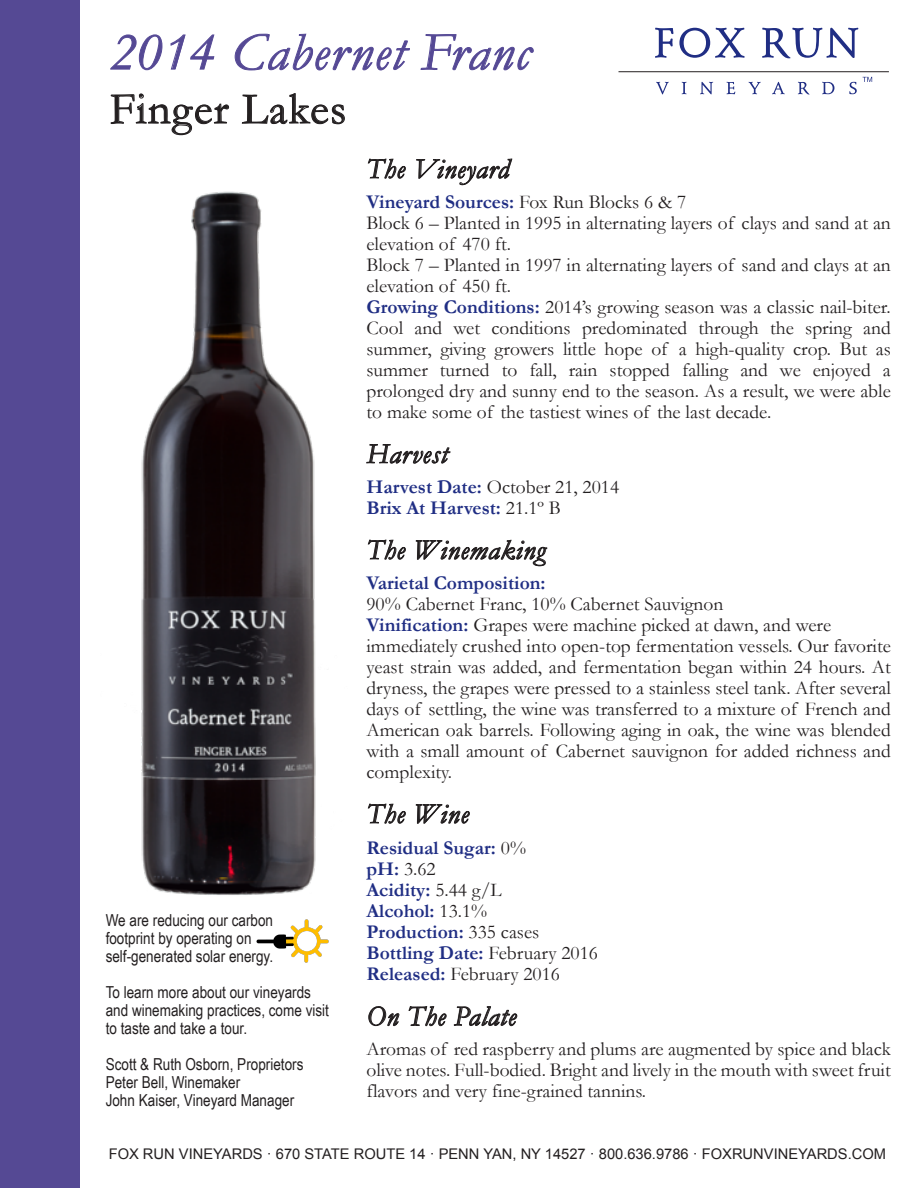
<style>
.page{position:relative;width:918px;height:1188px;background:#fff}
.page>*{position:absolute;margin:0;border:0;box-sizing:border-box;transform-origin:0 0}
.t1{font:italic 54px "Garamond";letter-spacing:.025em;color:#554994}
.t2{font:45px "Garamond";letter-spacing:.025em;color:#231f20}
.t3{font:italic 28.5px "Garamond";letter-spacing:.025em;color:#231f20}
.t4{font:19.5px/21px "Garamond";color:#231f20}
.t5{font:700 19.5px/21px "Garamond";color:#202e84}
.t6{font:16.5px/18px "Arial Narrow";color:#231f20}
.t7{font:14.7px "Arial";color:#231f20}
.s1{font-weight:700;color:#202e84}
.s2{font-weight:400;color:#231f20}
</style>
<div class="page">
<div style="left:0;top:0;width:80px;height:1188px;background:#554994"></div>
<svg style="left:110px;top:34px;width:53px;height:36px"></svg>
<svg style="left:170px;top:34px;width:45px;height:36px"></svg>
<svg style="left:234px;top:33px;width:176px;height:38px"></svg>
<svg style="left:420px;top:34px;width:114px;height:37px"></svg>
<svg style="left:110px;top:93px;width:120px;height:42px"></svg>
<svg style="left:242px;top:93px;width:103px;height:32px"></svg>
<svg style="left:368px;top:158px;width:38px;height:21px"></svg>
<svg style="left:416px;top:158px;width:96px;height:27px"></svg>
<svg style="left:366px;top:444px;width:84px;height:20px"></svg>
<svg style="left:368px;top:539px;width:38px;height:21px"></svg>
<svg style="left:416px;top:539px;width:131px;height:27px"></svg>
<svg style="left:368px;top:803px;width:38px;height:21px"></svg>
<svg style="left:416px;top:804px;width:54px;height:20px"></svg>
<svg style="left:369px;top:1006px;width:30px;height:20px"></svg>
<svg style="left:409px;top:1006px;width:37px;height:20px"></svg>
<svg style="left:454px;top:1006px;width:63px;height:20px"></svg>
<hr style="left:619px;top:71px;width:270px;height:1px;background:#231f20">
<svg style="left:656px;top:82px;width:13px;height:12px"></svg>
<svg style="left:682px;top:82px;width:5px;height:12px"></svg>
<svg style="left:700px;top:82px;width:13px;height:12px"></svg>
<svg style="left:727px;top:82px;width:8px;height:12px"></svg>
<svg style="left:749px;top:82px;width:12px;height:12px"></svg>
<svg style="left:772px;top:82px;width:13px;height:12px"></svg>
<svg style="left:798px;top:82px;width:11px;height:12px"></svg>
<svg style="left:822px;top:82px;width:12px;height:12px"></svg>
<svg style="left:849px;top:82px;width:8px;height:12px"></svg>
<svg style="left:655px;top:28px;width:18px;height:30px"></svg>
<svg style="left:679px;top:28px;width:66px;height:30px"></svg>
<svg style="left:762px;top:28px;width:96px;height:30px"></svg>
<svg style="left:863px;top:77px;width:9px;height:5px"></svg>
<img style="left:141px;top:191px;width:175px;height:704px">
<img style="left:256px;top:919px;width:72px;height:43px">
<h1 class="t1" style="left:110px;top:15px;width:421px">2014 Cabernet Franc</h1>
<h2 class="t2" style="left:110px;top:79px;width:238px">Finger Lakes</h2>
<p class="t6" style="left:106px;top:911px;width:169px">We are reducing our carbon footprint by operating on self-generated solar energy.</p>
<p class="t6" style="left:106px;top:983px;width:225px">To learn more about our vineyards and winemaking practices, come visit to taste and take a tour.</p>
<p class="t6" style="left:106px;top:1055px;width:199px">Scott &amp; Ruth Osborn, Proprietors<br>Peter Bell, Winemaker<br>John Kaiser, Vineyard Manager</p>
<h3 class="t3" style="left:367px;top:149px;width:144px">The Vineyard</h3>
<p class="t4" style="left:367px;top:191px;width:526px"><span class="s1">Vineyard Sources:</span> Fox Run Blocks 6 &amp; 7<br>Block 6 – Planted in 1995 in alternating layers of clays and sand at an elevation of 470 ft.<br>Block 7 – Planted in 1997 in alternating layers of sand and clays at an elevation of 450 ft.<br><span class="s1">Growing Conditions:</span> 2014’s growing season was a classic nail-biter.<br>Cool and wet conditions predominated through the spring and summer, giving growers little hope of a high-quality crop. But as summer turned to fall, rain stopped falling and we enjoyed a prolonged dry and sunny end to the season. As a result, we were able to make some of the tastiest wines of the last decade.</p>
<h3 class="t3" style="left:367px;top:434px;width:82px">Harvest</h3>
<p class="t5" style="left:367px;top:476px;width:254px">Harvest Date: <span class="s2">October 21, 2014<br></span>Brix At Harvest: <span class="s2">21.1º B</span></p>
<h3 class="t3" style="left:367px;top:530px;width:180px">The Winemaking</h3>
<p class="t5" style="left:367px;top:572px;width:181px">Varietal Composition:</p>
<p class="t4" style="left:367px;top:593px;width:526px">90% Cabernet Franc, 10% Cabernet Sauvignon<br><span class="s1">Vinification:</span> Grapes were machine picked at dawn, and were immediately crushed into open-top fermentation vessels. Our favorite yeast strain was added, and fermentation began within 24 hours. At dryness, the grapes were pressed to a stainless steel tank. After several days of settling, the wine was transferred to a mixture of French and American oak barrels. Following aging in oak, the wine was blended with a small amount of Cabernet sauvignon for added richness and complexity.</p>
<h3 class="t3" style="left:367px;top:794px;width:104px">The Wine</h3>
<p class="t5" style="left:367px;top:838px;width:233px">Residual Sugar: <span class="s2">0%<br></span>pH: <span class="s2">3.62<br></span>Acidity: <span class="s2">5.44 g/L<br></span>Alcohol: <span class="s2">13.1%<br></span>Production: <span class="s2">335 cases<br></span>Bottling Date: <span class="s2">February 2016<br></span>Released: <span class="s2">February 2016</span></p>
<h3 class="t3" style="left:367px;top:997px;width:151px">On The Palate</h3>
<p class="t4" style="left:367px;top:1038px;width:526px;text-align:justify">Aromas of red raspberry and plums are augmented by spice and black olive notes. Full-bodied. Bright and lively in the mouth with sweet fruit flavors and very fine-grained tannins.</p>
<p class="t7" style="left:109px;top:1144px;width:779px">FOX RUN VINEYARDS · 670 STATE ROUTE 14 · PENN YAN, NY 14527 · 800.636.9786 · FOXRUNVINEYARDS.COM</p>
</div>
